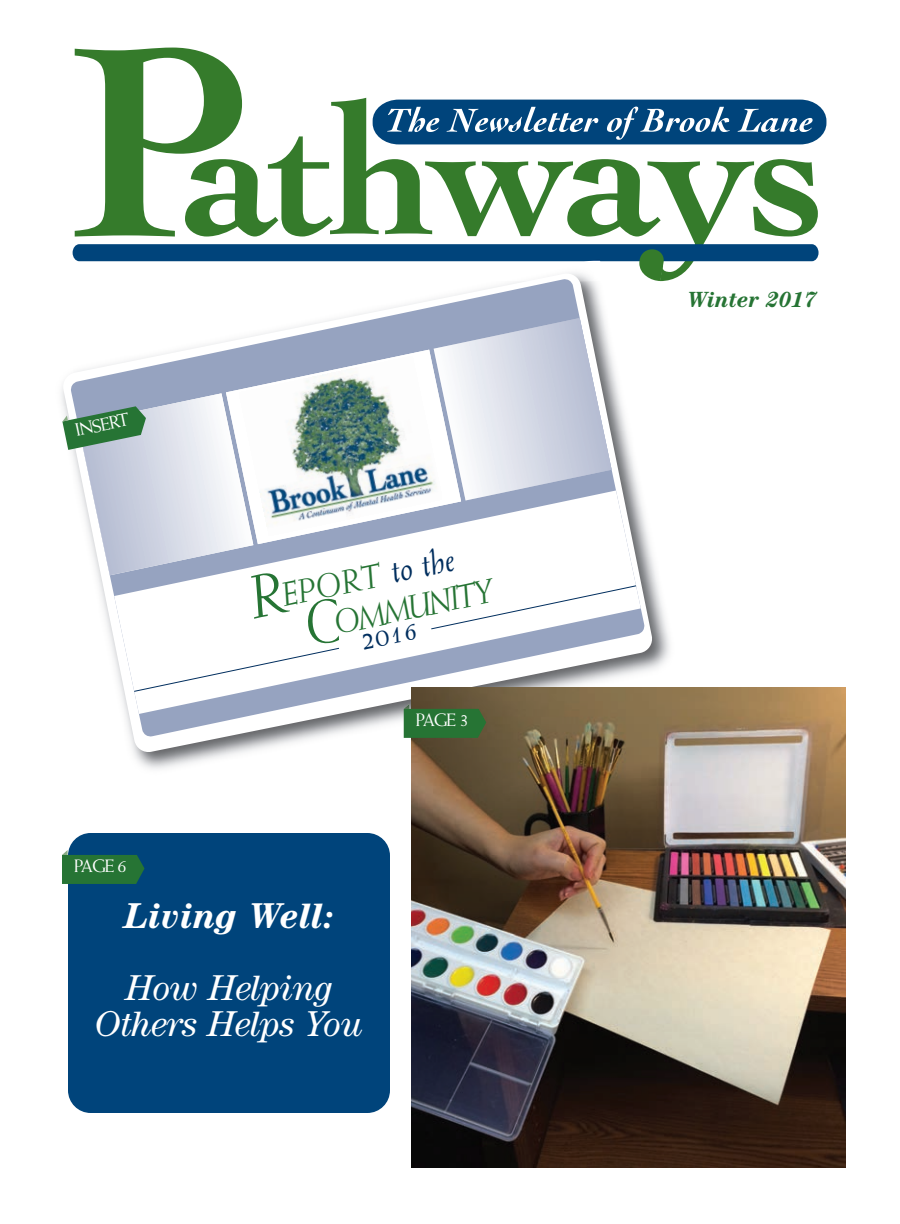
<style>
.page{position:relative;width:900px;height:1224px;background:#fff}
.page>*{position:absolute;margin:0;border:0;box-sizing:border-box;transform-origin:0 0}
.t1{font:italic 700 36px/72px "Century";color:#fff}
.t2{font:italic 36px "Century";letter-spacing:-.015em;color:#fff}
.t3{font:italic 33.4px/38.6px "Weiss";color:#267434}
.t4{font:italic 32.6px "Weiss";color:#002e5e}
.t5{font:italic 700 22px "Century";color:#267434}
.t6{font:18px "Weiss";letter-spacing:-.05em;color:#fff}
.s1{font-size:61px}
.s2{font-size:35.4px;color:#002e5e}
.s3{font-weight:400}
</style>
<div class="page">
<svg style="left:73px;top:48px;width:753px;height:233px"></svg>
<div style="left:68px;top:833px;width:322px;height:280px;background:#00447b;border-radius:23px"></div>
<img style="left:61px;top:281px;width:609px;height:488px">
<img style="left:489px;top:259px;width:115px;height:13px">
<svg style="left:62px;top:272px;width:591px;height:481px"></svg>
<svg style="left:71px;top:279px;width:574px;height:458px"></svg>
<svg style="left:114px;top:490px;width:527px;height:224px"></svg>
<svg style="left:134px;top:648px;width:205px;height:44px"></svg>
<svg style="left:431px;top:586px;width:205px;height:43px"></svg>
<svg style="left:226px;top:350px;width:235px;height:194px"></svg>
<img style="left:239px;top:357px;width:203px;height:179px">
<svg style="left:434px;top:318px;width:178px;height:182px"></svg>
<svg style="left:62px;top:850px;width:83px;height:34px"></svg>
<svg style="left:62px;top:393px;width:191px;height:182px"></svg>
<img style="left:411px;top:687px;width:435px;height:481px">
<svg style="left:404px;top:704px;width:82px;height:34px;background:#316e35"></svg>
<p class="t6" style="left:73px;top:420px;width:57px;rotate:-12deg">INSERT</p>
<p class="t6" style="left:74px;top:856px;width:54px">PAGE 6</p>
<p class="t3" style="left:294px;top:576px;width:194px;text-indent:-47px;rotate:-12deg"><span class="s1">R</span>EPORT <span class="s2">to the<br></span><span class="s1">C</span>OMMUNITY</p>
<p class="t4" style="left:358px;top:627px;width:60px;rotate:-12deg">2016</p>
<p class="t6" style="left:416px;top:710px;width:54px">PAGE 3</p>
<p class="t1" style="left:124px;top:879px;width:211px">Living Well:<br><span class="s3">How Helping</span></p>
<p class="t2" style="left:95px;top:1003px;width:270px">Others Helps You</p>
<p class="t5" style="left:688px;top:286px;width:131px">Winter 2017</p>
</div>
